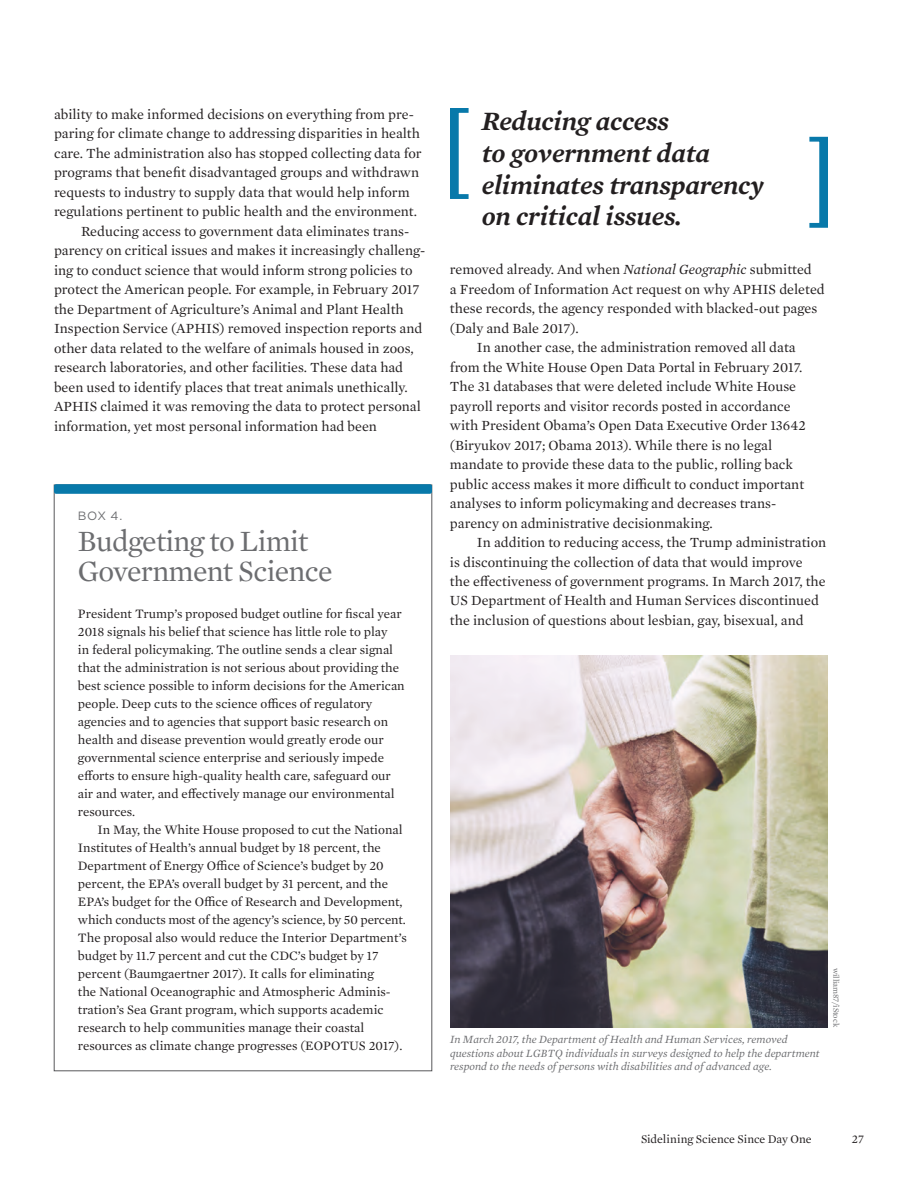
<style>
.page{position:relative;width:918px;height:1188px;background:#fff}
.page>*{position:absolute;margin:0;border:0;box-sizing:border-box;transform-origin:0 0}
.t1{font:30px/30px "Mercury Text G1";letter-spacing:-.025em;color:#6c6d70}
.t2{font:italic 600 27px/31.5px "Mercury Text G1";letter-spacing:-.01em;color:#231f20}
.t3{font:14.25px "Mercury Text G1";color:#231f20}
.t4{font:13.2px/18px "Mercury Text G1";color:#231f20}
.t5{font:12px "Mercury Text G1";letter-spacing:-.005em;color:#231f20}
.t6{font:12px "Gotham";color:#6c6d70}
.t7{font:italic 11.25px/13.5px "Mercury Text G1";color:#6c6d70}
.t8{font:8.25px "Mercury Text G1";letter-spacing:-.01em;color:#6c6d70}
.s1{font-style:italic}
</style>
<div class="page">
<div style="left:55px;top:485px;width:376px;height:8px;background:#0879aa;border-radius:2px"></div>
<div style="left:54px;top:484px;width:378px;height:10px;border:2px solid #0879aa;border-radius:2px"></div>
<svg style="left:450px;top:108px;width:19px;height:91px"></svg>
<svg style="left:809px;top:136px;width:19px;height:92px"></svg>
<img style="left:450px;top:655px;width:378px;height:373px">
<p class="t3" style="left:54px;top:104px;width:361px">ability to make informed decisions on everything from pre-</p>
<p class="t3" style="left:54px;top:123px;width:368px">paring for climate change to addressing disparities in health</p>
<p class="t3" style="left:54px;top:143px;width:369px">care. The administration also has stopped collecting data for</p>
<p class="t3" style="left:54px;top:162px;width:367px">programs that benefit disadvantaged groups and withdrawn</p>
<p class="t3" style="left:54px;top:182px;width:357px">requests to industry to supply data that would help inform</p>
<p class="t3" style="left:54px;top:201px;width:365px">regulations pertinent to public health and the environment.</p>
<p class="t3" style="left:81px;top:221px;width:330px">Reducing access to government data eliminates trans-</p>
<p class="t3" style="left:54px;top:240px;width:373px">parency on critical issues and makes it increasingly challeng-</p>
<p class="t3" style="left:54px;top:260px;width:360px">ing to conduct science that would inform strong policies to</p>
<p class="t3" style="left:54px;top:279px;width:367px">protect the American people. For example, in February 2017</p>
<p class="t3" style="left:54px;top:299px;width:351px">the Department of Agriculture’s Animal and Plant Health</p>
<p class="t3" style="left:54px;top:318px;width:370px">Inspection Service (APHIS) removed inspection reports and</p>
<p class="t3" style="left:54px;top:338px;width:361px">other data related to the welfare of animals housed in zoos,</p>
<p class="t3" style="left:54px;top:357px;width:351px">research laboratories, and other facilities. These data had</p>
<p class="t3" style="left:54px;top:377px;width:355px">been used to identify places that treat animals unethically.</p>
<p class="t3" style="left:54px;top:396px;width:368px">APHIS claimed it was removing the data to protect personal</p>
<p class="t3" style="left:54px;top:416px;width:325px">information, yet most personal information had been</p>
<p class="t6" style="left:78px;top:508px;width:46px">Box 4.</p>
<h1 class="t1" style="left:78px;top:525px;width:256px">Budgeting to Limit<br>Government Science</h1>
<p class="t4" style="left:78px;top:604px;width:328px">President Trump’s proposed budget outline for fiscal year 2018 signals his belief that science has little role to play<br>in federal policymaking. The outline sends a clear signal that the administration is not serious about providing the best science possible to inform decisions for the American people. Deep cuts to the science offices of regulatory agencies and to agencies that support basic research on health and disease prevention would greatly erode our governmental science enterprise and seriously impede efforts to ensure high-quality health care, safeguard our air and water, and effectively manage our environmental resources.</p>
<p class="t4" style="left:78px;top:820px;width:330px;text-indent:20px">In May, the White House proposed to cut the National Institutes of Health’s annual budget by 18 percent, the Department of Energy Office of Science’s budget by 20 percent, the EPA’s overall budget by 31 percent, and the EPA’s budget for the Office of Research and Development, which conducts most of the agency’s science, by 50 percent.<br>The proposal also would reduce the Interior Department’s budget by 11.7 percent and cut the CDC’s budget by 17 percent (Baumgaertner 2017). It calls for eliminating<br>the National Oceanographic and Atmospheric Adminis&shy;tration’s Sea Grant program, which supports academic research to help communities manage their coastal resources as climate change progresses (EOPOTUS 2017).</p>
<h2 class="t2" style="left:482px;top:104px;width:284px">Reducing access<br>to government data eliminates transparency on critical issues.</h2>
<p class="t3" style="left:450px;top:259px;width:363px">removed already. And when <span class="s1">National Geographic</span> submitted</p>
<p class="t3" style="left:450px;top:279px;width:376px">a Freedom of Information Act request on why APHIS deleted</p>
<p class="t3" style="left:450px;top:298px;width:369px">these records, the agency responded with blacked-out pages</p>
<p class="t3" style="left:450px;top:318px;width:130px">(Daly and Bale 2017).</p>
<p class="t3" style="left:477px;top:337px;width:320px">In another case, the administration removed all data</p>
<p class="t3" style="left:450px;top:357px;width:354px">from the White House Open Data Portal in February 2017.</p>
<p class="t3" style="left:450px;top:376px;width:348px">The 31 databases that were deleted include White House</p>
<p class="t3" style="left:450px;top:396px;width:342px">payroll reports and visitor records posted in accordance</p>
<p class="t3" style="left:450px;top:415px;width:357px">with President Obama’s Open Data Executive Order 13642</p>
<p class="t3" style="left:450px;top:435px;width:324px">(Biryukov 2017; Obama 2013). While there is no legal</p>
<p class="t3" style="left:450px;top:454px;width:345px">mandate to provide these data to the public, rolling back</p>
<p class="t3" style="left:450px;top:474px;width:356px">public access makes it more difficult to conduct important</p>
<p class="t3" style="left:450px;top:493px;width:328px">analyses to inform policymaking and decreases trans-</p>
<p class="t3" style="left:450px;top:513px;width:264px">parency on administrative decisionmaking.</p>
<p class="t3" style="left:477px;top:532px;width:351px">In addition to reducing access, the Trump administration</p>
<p class="t3" style="left:450px;top:552px;width:354px">is discontinuing the collection of data that would improve</p>
<p class="t3" style="left:450px;top:571px;width:377px">the effectiveness of government programs. In March 2017, the</p>
<p class="t3" style="left:450px;top:591px;width:371px">US Department of Health and Human Services discontinued</p>
<p class="t3" style="left:450px;top:610px;width:355px">the inclusion of questions about lesbian, gay, bisexual, and</p>
<p class="t7" style="left:450px;top:1032px;width:371px">In March 2017, the Department of Health and Human Services, removed questions about LGBTQ individuals in surveys designed to help the department respond to the needs of persons with disabilities and of advanced age.</p>
<p class="t8" style="left:842px;top:968px;width:61px;rotate:90deg">william87/iStock</p>
<p class="t5" style="left:641px;top:1130px;width:172px">Sidelining Science Since Day One</p>
<p class="t5" style="left:852px;top:1130px;width:14px">27</p>
</div>
